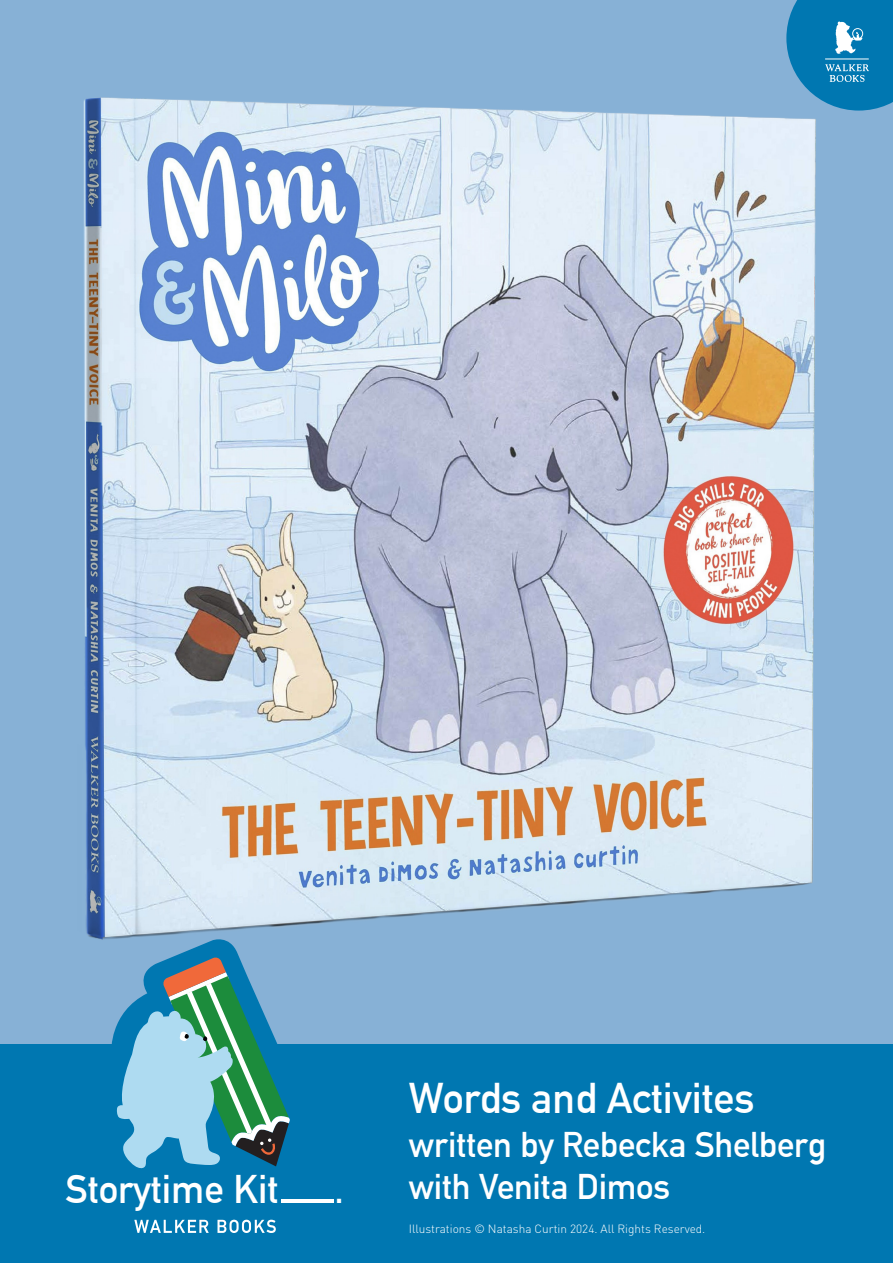
<style>
.page{position:relative;width:893px;height:1263px;background:#fff}
.page>*{position:absolute;margin:0;border:0;box-sizing:border-box;transform-origin:0 0}
.t1{font:700 42px "DIN Alternate";color:#fff}
.t2{font:700 39.15px "DIN Alternate";color:#fff}
.t3{font:700 34.95px/42px "DIN Alternate";letter-spacing:-.005em;color:#fff}
.t4{font:300 11.85px "DIN";color:#fff}
</style>
<div class="page">
<img style="left:0;top:0;width:893px;height:1044px">
<div style="left:0;top:1044px;width:893px;height:219px;background:#0077b1"></div>
<hr style="left:281px;top:1199px;width:53px;height:4px;background:#fff">
<svg style="left:134px;top:1220px;width:75px;height:13px"></svg>
<svg style="left:217px;top:1220px;width:59px;height:13px"></svg>
<svg style="left:109px;top:934px;width:181px;height:235px"></svg>
<svg style="left:786px;top:0;width:107px;height:111px;background:#1f86ba"></svg>
<h2 class="t2" style="left:65px;top:1159px;width:214px">Storytime Kit</h2>
<h2 class="t2" style="left:334px;top:1159px;width:11px">.</h2>
<p class="t1" style="left:409px;top:1066px;width:347px">Words and Activites</p>
<p class="t3" style="left:409px;top:1121px;width:419px">written by Rebecka Shelberg with Venita Dimos</p>
<p class="t4" style="left:409px;top:1220px;width:298px">Illustrations © Natasha Curtin 2024. All Rights Reserved.</p>
</div>
